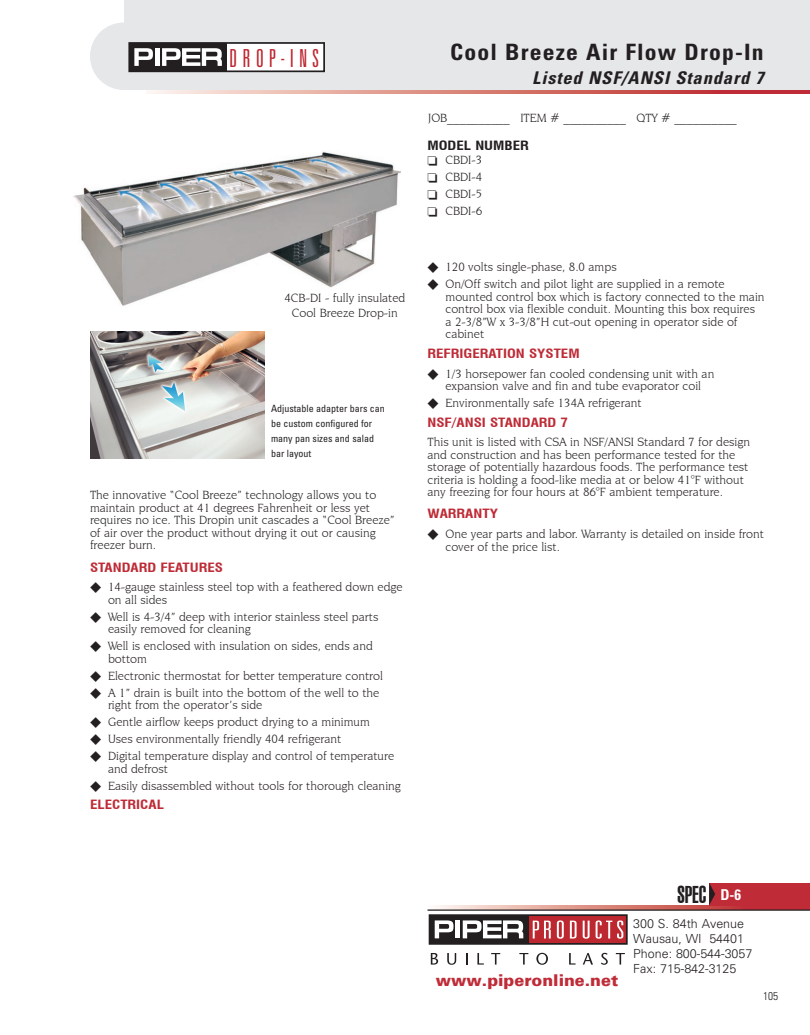
<style>
.page{position:relative;width:810px;height:1035px;background:#fff}
.page>*{position:absolute;margin:0;border:0;box-sizing:border-box;transform-origin:0 0}
.t1{font:300 ultra-condensed 24.88px "Univers";letter-spacing:.2em;color:#bd2730}
.t2{font:900 extra-condensed 23.75px "Swiss 911 BT";color:#231f20}
.Header_Uniq_1_Front{font:700 condensed 22.5px "Univers";letter-spacing:.05em;color:#231f20;scale:1.05 1}
.Header_Sub_1_Front{font:italic 700 condensed 17.5px "Univers";letter-spacing:.05em;color:#231f20;scale:1.05 1}
.t3{font:900 16.25px "Univers";color:#bf2b37}
.Spec___BOTTOM_Front{font:700 condensed 15px "Univers";color:#fff}
.Copy{font:12.5px/12.5px "Novarese IT Cby BT";color:#231f20}
.Copy_Header_Red{font:700 condensed 12.5px "Swiss 721 BT";color:#be2b36;scale:1.2 1}
.t4{font:300 12.5px/15px "Univers";color:#231f20}
.Model___Pic{font:12.5px "Novarese IT Cby BT";color:#231f20}
.t5{font:700 condensed 12.5px "Swiss 721 BT";color:#231f20;scale:1.2 1}
.t6{font:300 condensed 11.25px "Univers";color:#231f20}
.Chart_copy{font:condensed 10px/15px "Univers";color:#231f20}
</style>
<div class="page">
<svg style="left:146px;top:90px;width:664px;height:4px;background:#d8827c"></svg>
<div style="left:124px;top:0;width:686px;height:90px;background:#e6e7e9"></div>
<div style="left:90px;top:22px;width:68px;height:68px;background:#e6e7e9;border-radius:50%"></div>
<svg style="left:437px;top:905px;width:373px;height:4px"></svg>
<hr style="left:428px;top:909px;width:382px;height:2px;background:#231f20">
<div style="left:129px;top:43px;width:195px;height:28px;background:#fff"></div>
<div style="left:128px;top:42px;width:197px;height:30px;border:2px solid #231f20"></div>
<div style="left:130px;top:43px;width:97px;height:28px;background:#231f20"></div>
<svg style="left:134px;top:48px;width:19px;height:18px"></svg>
<hr style="left:155px;top:48px;width:4px;height:18px;background:#fff">
<svg style="left:162px;top:48px;width:60px;height:18px"></svg>
<div style="left:503px;top:916px;width:124px;height:28px;background:#bd2730"></div>
<div style="left:429px;top:914px;width:198px;height:31px;border:2px solid #231f20"></div>
<div style="left:430px;top:915px;width:98px;height:29px;background:#231f20"></div>
<svg style="left:435px;top:920px;width:19px;height:18px"></svg>
<div style="left:455px;top:920px;width:5px;height:18px;background:#fff"></div>
<svg style="left:463px;top:920px;width:60px;height:18px"></svg>
<svg style="left:533px;top:921px;width:18px;height:18px"></svg>
<svg style="left:557px;top:920px;width:7px;height:19px"></svg>
<svg style="left:570px;top:921px;width:7px;height:18px"></svg>
<svg style="left:583px;top:921px;width:7px;height:18px"></svg>
<svg style="left:596px;top:920px;width:27px;height:19px"></svg>
<svg style="left:431px;top:953px;width:7px;height:12px"></svg>
<svg style="left:447px;top:953px;width:9px;height:12px"></svg>
<svg style="left:466px;top:953px;width:2px;height:12px"></svg>
<svg style="left:477px;top:953px;width:7px;height:12px"></svg>
<svg style="left:491px;top:953px;width:9px;height:12px"></svg>
<svg style="left:519px;top:953px;width:9px;height:12px"></svg>
<svg style="left:536px;top:953px;width:12px;height:12px"></svg>
<svg style="left:569px;top:953px;width:7px;height:12px"></svg>
<svg style="left:583px;top:953px;width:10px;height:12px"></svg>
<svg style="left:601px;top:953px;width:7px;height:12px"></svg>
<svg style="left:616px;top:953px;width:9px;height:12px"></svg>
<div style="left:709px;top:883px;width:101px;height:22px;background:#bf2b37"></div>
<img style="left:73px;top:151px;width:328px;height:155px">
<svg style="left:709px;top:883px;width:6px;height:22px"></svg>
<div style="left:276px;top:292px;width:138px;height:35px;background:#fff"></div>
<img style="left:90px;top:332px;width:175px;height:127px">
<h1 class="t1" style="left:229px;top:45px;width:91px">DROP-INS</h1>
<p class="Model___Pic" style="left:284px;top:291px;width:122px">4CB-DI - fully insulated</p>
<p class="Model___Pic" style="left:292px;top:306px;width:107px">Cool Breeze Drop-in</p>
<p class="Chart_copy" style="left:271px;top:401px;width:115px">Adjustable adapter bars can be custom configured for many pan sizes and salad bar layout</p>
<p class="Copy" style="left:90px;top:489px;width:306px">The innovative “Cool Breeze” technology allows you to maintain product at 41 degrees Fahrenheit or less yet requires no ice. This Dropin unit cascades a “Cool Breeze” of air over the product without drying it out or causing freezer burn.</p>
<p class="Copy_Header_Red" style="left:90px;top:560px;width:112px">STANDARD FEATURES</p>
<p class="Copy" style="left:108px;top:581px;width:296px">14-gauge stainless steel top with a feathered down edge on all sides</p>
<p class="Copy" style="left:108px;top:610px;width:272px">Well is 4-3/4” deep with interior stainless steel parts easily removed for cleaning</p>
<p class="Copy" style="left:108px;top:640px;width:266px">Well is enclosed with insulation on sides, ends and bottom</p>
<p class="Copy" style="left:108px;top:669px;width:277px">Electronic thermostat for better temperature control</p>
<p class="Copy" style="left:108px;top:686px;width:273px">A 1” drain is built into the bottom of the well to the right from the operator’s side</p>
<p class="Copy" style="left:108px;top:716px;width:264px">Gentle airflow keeps product drying to a minimum</p>
<p class="Copy" style="left:108px;top:733px;width:235px">Uses environmentally friendly 404 refrigerant</p>
<p class="Copy" style="left:108px;top:750px;width:288px">Digital temperature display and control of temperature and defrost</p>
<p class="Copy" style="left:108px;top:779px;width:294px">Easily disassembled without tools for thorough cleaning</p>
<p class="Copy_Header_Red" style="left:90px;top:797px;width:63px">ELECTRICAL</p>
<p class="Header_Uniq_1_Front" style="left:450px;top:38px;width:300px">Cool Breeze Air Flow Drop-In</p>
<p class="Header_Sub_1_Front" style="left:532px;top:67px;width:222px">Listed NSF/ANSI Standard 7</p>
<p class="Copy" style="left:428px;top:111px;width:310px">JOB__________ ITEM # __________ QTY # __________</p>
<p class="t5" style="left:428px;top:138px;width:86px">MODEL NUMBER</p>
<p class="Copy" style="left:445px;top:154px;width:38px">CBDI-3</p>
<p class="Copy" style="left:445px;top:171px;width:38px">CBDI-4</p>
<p class="Copy" style="left:445px;top:188px;width:38px">CBDI-5</p>
<p class="Copy" style="left:445px;top:205px;width:38px">CBDI-6</p>
<p class="Copy" style="left:445px;top:261px;width:173px">120 volts single-phase, 8.0 amps</p>
<p class="Copy" style="left:445px;top:278px;width:321px">On/Off switch and pilot light are supplied in a remote mounted control box which is factory connected to the main control box via flexible conduit. Mounting this box requires<br>a 2-3/8”W x 3-3/8”H cut-out opening in operator side of cabinet</p>
<p class="Copy_Header_Red" style="left:428px;top:346px;width:128px">REFRIGERATION SYSTEM</p>
<p class="Copy" style="left:445px;top:367px;width:270px">1/3 horsepower fan cooled condensing unit with an expansion valve and fin and tube evaporator coil</p>
<p class="Copy" style="left:445px;top:396px;width:198px">Environmentally safe 134A refrigerant</p>
<p class="Copy_Header_Red" style="left:428px;top:414px;width:119px">NSF/ANSI STANDARD 7</p>
<p class="Copy" style="left:428px;top:436px;width:324px">This unit is listed with CSA in NSF/ANSI Standard 7 for design and construction and has been performance tested for the storage of potentially hazardous foods. The performance test criteria is holding a food-like media at or below 41°F without any freezing for four hours at 86°F ambient temperature.</p>
<p class="Copy_Header_Red" style="left:428px;top:506px;width:60px">WARRANTY</p>
<p class="Copy" style="left:445px;top:528px;width:320px">One year parts and labor. Warranty is detailed on inside front cover of the price list.</p>
<h3 class="t3" style="left:436px;top:970px;width:184px">www.piperonline.net</h3>
<h2 class="t2" style="left:678px;top:881px;width:30px">SPEC</h2>
<p class="Spec___BOTTOM_Front" style="left:720px;top:885px;width:22px">D-6</p>
<p class="t4" style="left:633px;top:916px;width:121px">300 S. 84th Avenue<br>Wausau, WI 54401<br>Phone: 800-544-3057<br>Fax: 715-842-3125</p>
<p class="t6" style="left:763px;top:989px;width:16px">105</p>
</div>
